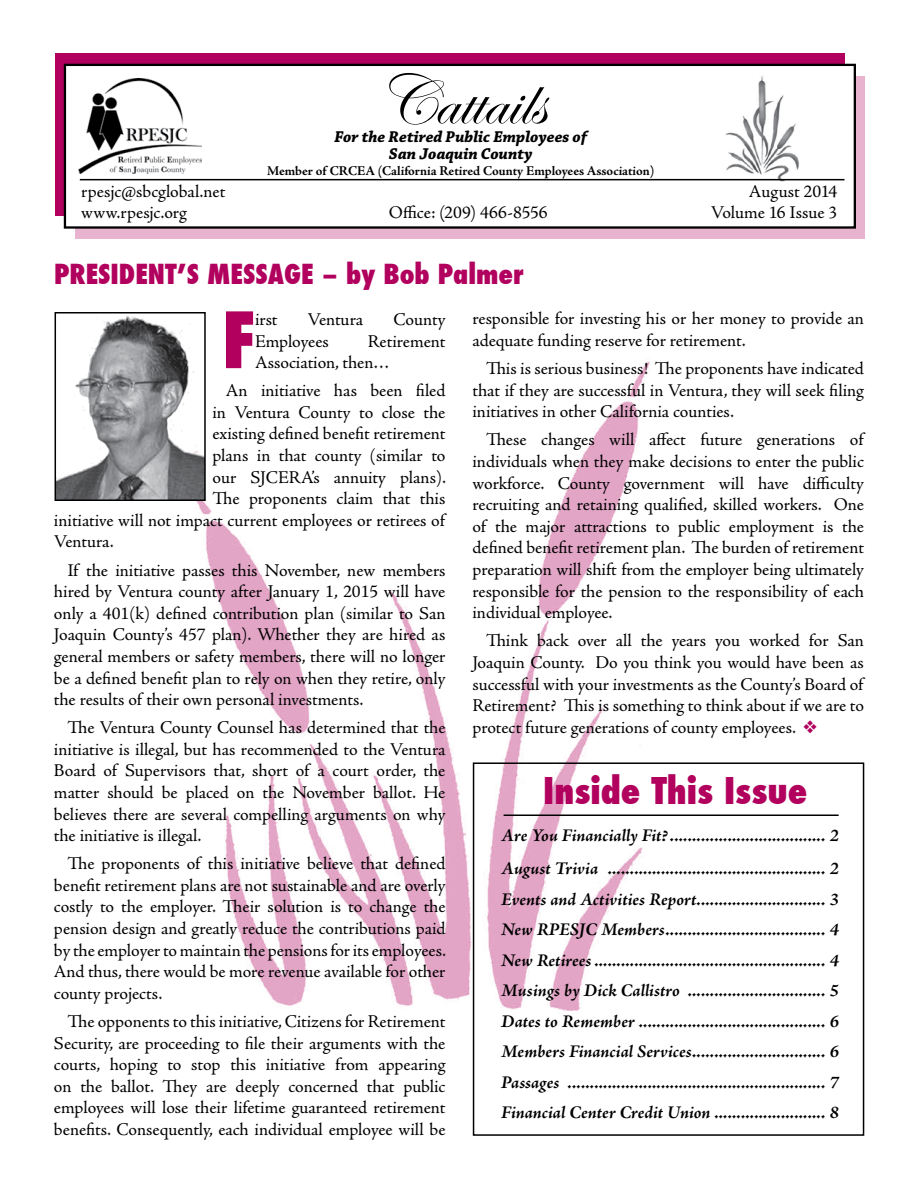
<style>
.page{position:relative;width:918px;height:1188px;background:#fff}
.page>*{position:absolute;margin:0;border:0;box-sizing:border-box;transform-origin:0 0}
.t1{font:800 condensed 75.3px "Futura";color:#b1005d}
.t2{font:72px "Edwardian Script ITC";color:#000}
.t3{font:800 condensed 36px "Futura";color:#b1005d}
.t4{font:800 condensed 27px "Futura";color:#b1005d}
.t5{font:18px/21.6px "Adobe Jenson Pro";letter-spacing:-.005em;color:#000;text-align:justify}
.t6{font:italic 700 18px/30.5px "Adobe Jenson Pro";letter-spacing:-.005em;color:#000}
.t7{font:italic 700 16.5px/16.5px "Chaparral Pro";color:#000;text-align:center}
.t8{font:700 13.5px "Adobe Jenson Pro";letter-spacing:-.005em;color:#000}
.s1{color:#b1005d}
</style>
<div class="page">
<div style="left:75px;top:77px;width:790px;height:162px;background:#e8b3ce"></div>
<div style="left:55px;top:53px;width:790px;height:163px;background:#b1005d"></div>
<div style="left:64px;top:64px;width:792px;height:165px;background:#fff;border:2px solid #000"></div>
<img style="left:196px;top:361px;width:454px;height:716px">
<div style="left:473px;top:762px;width:391px;height:374px;border:2px solid #000"></div>
<hr style="left:504px;top:814px;width:335px;height:2px;background:#000">
<img style="left:58px;top:316px;width:145px;height:182px">
<div style="left:55px;top:312px;width:151px;height:189px;border:2px solid #000"></div>
<img style="left:723px;top:76px;width:77px;height:106px">
<hr style="left:80px;top:179px;width:765px;height:1px;background:#000">
<img style="left:79px;top:79px;width:123px;height:94px">
<h2 class="t2" style="left:377px;top:62px;width:170px">Cattails</h2>
<p class="t7" style="left:334px;top:129px;width:254px">For the Retired Public Employees of<br>San Joaquin County</p>
<p class="t8" style="left:267px;top:163px;width:389px">Member of CRCEA (California Retired County Employees Association)</p>
<p class="t5" style="left:81px;top:180px;width:146px">rpesjc@sbcglobal.net</p>
<p class="t5" style="left:749px;top:180px;width:90px">August 2014</p>
<p class="t5" style="left:81px;top:202px;width:107px">www.rpesjc.org</p>
<p class="t5" style="left:389px;top:202px;width:160px">Office: (209) 466-8556</p>
<p class="t5" style="left:711px;top:202px;width:128px">Volume 16 Issue 3</p>
<h3 class="t4" style="left:54px;top:256px;width:471px">PRESIDENT’S MESSAGE – by Bob Palmer</h3>
<h1 class="t1" style="left:222px;top:289px;width:35px">F</h1>
<p class="t5" style="left:255px;top:309px;width:24px">irst</p>
<p class="t5" style="left:308px;top:309px;width:57px">Ventura</p>
<p class="t5" style="left:393px;top:309px;width:54px">County</p>
<p class="t5" style="left:255px;top:330px;width:75px">Employees</p>
<p class="t5" style="left:255px;top:330px;width:192px;text-indent:113px">Retirement<br>Association, then…</p>
<p class="t5" style="left:226px;top:380px;width:221px">An initiative has been filed</p>
<p class="t5" style="left:212px;top:402px;width:235px">in Ventura County to close the</p>
<p class="t5" style="left:212px;top:423px;width:235px">existing defined benefit retirement</p>
<p class="t5" style="left:212px;top:445px;width:234px">plans in that county (similar to</p>
<p class="t5" style="left:212px;top:467px;width:235px">our SJCERA’s annuity plans).</p>
<p class="t5" style="left:212px;top:488px;width:235px">The proponents claim that this</p>
<p class="t5" style="left:54px;top:510px;width:392px">initiative will not impact current employees or retirees of</p>
<p class="t5" style="left:54px;top:531px;width:61px">Ventura.</p>
<p class="t5" style="left:54px;top:559px;width:393px;text-indent:14px">If the initiative passes this November, new members hired by Ventura county after January 1, 2015 will have only a 401(k) defined contribution plan (similar to San Joaquin County’s 457 plan). Whether they are hired as general members or safety members, there will no longer be a defined benefit plan to rely on when they retire, only the results of their own personal investments.</p>
<p class="t5" style="left:54px;top:717px;width:393px;text-indent:14px">The Ventura County Counsel has determined that the initiative is illegal, but has recommended to the Ventura Board of Supervisors that, short of a court order, the matter should be placed on the November ballot. He believes there are several compelling arguments on why the initiative is illegal.</p>
<p class="t5" style="left:54px;top:853px;width:394px;text-indent:14px">The proponents of this initiative believe that defined benefit retirement plans are not sustainable and are overly costly to the employer. Their solution is to change the pension design and greatly reduce the contributions paid by the employer to maintain the pensions for its employees.<br>And thus, there would be more revenue available for other county projects.</p>
<p class="t5" style="left:54px;top:1011px;width:393px;text-indent:14px">The opponents to this initiative, Citizens for Retirement Security, are proceeding to file their arguments with the courts, hoping to stop this initiative from appearing on the ballot. They are deeply concerned that public employees will lose their lifetime guaranteed retirement benefits. Consequently, each individual employee will be</p>
<p class="t5" style="left:472px;top:308px;width:393px">responsible for investing his or her money to provide an adequate funding reserve for retirement.</p>
<p class="t5" style="left:472px;top:358px;width:393px;text-indent:14px">This is serious business! The proponents have indicated that if they are successful in Ventura, they will seek filing initiatives in other California counties.</p>
<p class="t5" style="left:472px;top:429px;width:393px;text-indent:14px">These changes will affect future generations of individuals when they make decisions to enter the public workforce. County government will have difficulty recruiting and retaining qualified, skilled workers. One of the major attractions to public employment is the defined benefit retirement plan. The burden of retirement preparation will shift from the employer being ultimately responsible for the pension to the responsibility of each individual employee.</p>
<p class="t5" style="left:472px;top:630px;width:393px;text-indent:14px">Think back over all the years you worked for San Joaquin County. Do you think you would have been as successful with your investments as the County’s Board of Retirement? This is something to think about if we are to protect future generations of county employees. <span class="s1">❖</span></p>
<h3 class="t3" style="left:543px;top:766px;width:266px">Inside This Issue</h3>
<p class="t6" style="left:501px;top:820px;width:339px;line-height:33.5px">Are You Financially Fit?................................... 2<br>August Trivia ................................................. 2</p>
<p class="t6" style="left:501px;top:885px;width:339px;text-align:justify">Events and Activities Report............................. 3<br>New RPESJC Members.................................... 4<br>New Retirees .................................................... 4<br>Musings by Dick Callistro ............................... 5<br>Dates to Remember .......................................... 6<br>Members Financial Services.............................. 6<br>Passages .......................................................... 7<br>Financial Center Credit Union ......................... 8</p>
</div>
